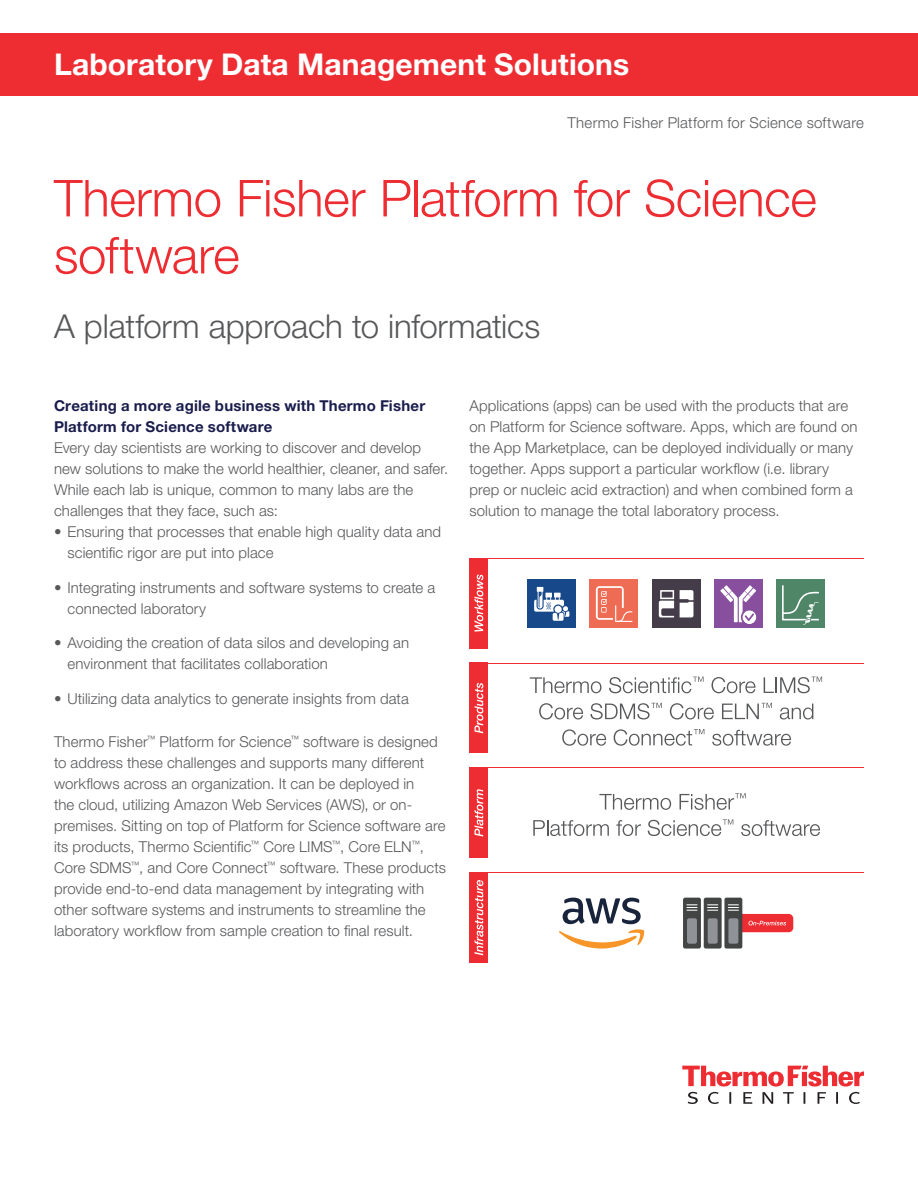
<style>
.page{position:relative;width:918px;height:1188px;background:#fff}
.page>*{position:absolute;margin:0;border:0;box-sizing:border-box;transform-origin:0 0}
.Headline{font:300 51px/57px "Helvetica Neue LT Pro";letter-spacing:-.01em;color:#ee2d33}
.Headline-2{font:300 33px "Helvetica Neue LT Pro";letter-spacing:-.005em;color:#57585a}
.Headline-3{font:700 30px "Helvetica Neue LT Pro";letter-spacing:.005em;color:#fff}
.Content_Subhead{font:300 15px/21px "Helvetica Neue LT Pro";letter-spacing:.005em;color:#57585a}
.Content_Subhead-2{font:700 15px/21px "Helvetica Neue LT Pro";letter-spacing:.015em;color:#1a1d4c}
.Technical_Eyebrow{font:300 15px "Helvetica Neue LT Pro";letter-spacing:.015em;color:#57585a}
</style>
<div class="page">
<div style="left:0;top:33px;width:918px;height:63px;background:#ee2d33"></div>
<svg style="left:682px;top:1066px;width:182px;height:38px"></svg>
<div style="left:528px;top:580px;width:48px;height:48px;background:#174889"></div>
<svg style="left:534px;top:587px;width:35px;height:34px"></svg>
<div style="left:590px;top:580px;width:48px;height:48px;background:#ee6b54"></div>
<svg style="left:596px;top:586px;width:37px;height:36px"></svg>
<div style="left:652px;top:580px;width:48px;height:48px;background:#443c49"></div>
<svg style="left:680px;top:590px;width:13px;height:27px"></svg>
<svg style="left:659px;top:590px;width:15px;height:27px"></svg>
<div style="left:714px;top:580px;width:48px;height:48px;background:#874f9d"></div>
<svg style="left:720px;top:585px;width:37px;height:39px"></svg>
<div style="left:776px;top:580px;width:49px;height:48px;background:#4f8668"></div>
<svg style="left:782px;top:585px;width:37px;height:40px"></svg>
<div style="left:469px;top:663px;width:19px;height:90px;background:#ee2d33"></div>
<div style="left:469px;top:767px;width:19px;height:91px;background:#ee2d33"></div>
<div style="left:469px;top:872px;width:19px;height:91px;background:#ee2d33"></div>
<div style="left:469px;top:558px;width:19px;height:91px;background:#ee2d33"></div>
<hr style="left:469px;top:663px;width:395px;height:1px;background:#ee2d33">
<hr style="left:469px;top:558px;width:395px;height:1px;background:#ee2d33">
<hr style="left:469px;top:767px;width:395px;height:1px;background:#ee2d33">
<hr style="left:469px;top:872px;width:395px;height:1px;background:#ee2d33">
<svg style="left:599px;top:794px;width:72px;height:16px"></svg>
<svg style="left:680px;top:793px;width:66px;height:17px"></svg>
<svg style="left:533px;top:820px;width:76px;height:16px"></svg>
<svg style="left:616px;top:820px;width:25px;height:16px"></svg>
<svg style="left:648px;top:819px;width:85px;height:17px"></svg>
<svg style="left:741px;top:820px;width:79px;height:16px"></svg>
<svg style="left:530px;top:677px;width:71px;height:16px"></svg>
<svg style="left:609px;top:677px;width:95px;height:16px"></svg>
<svg style="left:712px;top:677px;width:44px;height:16px"></svg>
<svg style="left:764px;top:677px;width:58px;height:16px"></svg>
<svg style="left:539px;top:703px;width:44px;height:16px"></svg>
<svg style="left:590px;top:703px;width:72px;height:16px"></svg>
<svg style="left:670px;top:703px;width:44px;height:16px"></svg>
<svg style="left:722px;top:703px;width:50px;height:16px"></svg>
<svg style="left:780px;top:704px;width:33px;height:15px"></svg>
<svg style="left:562px;top:729px;width:44px;height:17px"></svg>
<svg style="left:614px;top:729px;width:90px;height:17px"></svg>
<svg style="left:712px;top:730px;width:79px;height:16px"></svg>
<svg style="left:475px;top:880px;width:8px;height:75px"></svg>
<svg style="left:475px;top:789px;width:8px;height:48px"></svg>
<svg style="left:559px;top:898px;width:86px;height:51px"></svg>
<div style="left:733px;top:914px;width:60px;height:18px;background:#ee2d33;border-radius:5px"></div>
<div style="left:683px;top:898px;width:18px;height:51px;background:#434545;border-radius:2px"></div>
<svg style="left:686px;top:904px;width:11px;height:7px"></svg>
<div style="left:687px;top:918px;width:10px;height:26px;background:#8f9297;border-radius:2px"></div>
<div style="left:704px;top:898px;width:18px;height:51px;background:#434545;border-radius:2px"></div>
<svg style="left:707px;top:904px;width:11px;height:7px"></svg>
<div style="left:708px;top:918px;width:10px;height:26px;background:#8f9297;border-radius:2px"></div>
<div style="left:724px;top:898px;width:18px;height:51px;background:#434545;border-radius:2px"></div>
<svg style="left:728px;top:904px;width:11px;height:7px"></svg>
<div style="left:728px;top:918px;width:10px;height:26px;background:#8f9297;border-radius:2px"></div>
<svg style="left:748px;top:921px;width:38px;height:4px"></svg>
<svg style="left:475px;top:683px;width:8px;height:50px"></svg>
<svg style="left:475px;top:574px;width:8px;height:58px"></svg>
<p class="Headline-3" style="left:54px;top:46px;width:577px">Laboratory Data Management Solutions</p>
<p class="Technical_Eyebrow" style="left:568px;top:113px;width:298px">Thermo Fisher Platform for Science software</p>
<p class="Headline" style="left:54px;top:169px;width:764px">Thermo Fisher Platform for Science software</p>
<p class="Headline-2" style="left:54px;top:306px;width:488px">A platform approach to informatics</p>
<p class="Content_Subhead-2" style="left:54px;top:395px;width:373px">Creating a more agile business with Thermo Fisher<br>Platform for Science software</p>
<p class="Content_Subhead" style="left:54px;top:437px;width:396px">Every day scientists are working to discover and develop new solutions to make the world healthier, cleaner, and safer.<br>While each lab is unique, common to many labs are the challenges that they face, such as:</p>
<p class="Content_Subhead" style="left:68px;top:521px;width:375px;text-indent:-14px">• Ensuring that processes that enable high quality data and scientific rigor are put into place</p>
<p class="Content_Subhead" style="left:68px;top:576px;width:369px;text-indent:-14px">• Integrating instruments and software systems to create a connected laboratory</p>
<p class="Content_Subhead" style="left:68px;top:632px;width:343px;text-indent:-14px">• Avoiding the creation of data silos and developing an environment that facilitates collaboration</p>
<p class="Content_Subhead" style="left:54px;top:687px;width:356px">• Utilizing data analytics to generate insights from data</p>
<p class="Content_Subhead" style="left:54px;top:731px;width:394px">Thermo Fisher<sup>™</sup> Platform for Science<sup>™</sup> software is designed to address these challenges and supports many different workflows across an organization. It can be deployed in<br>the cloud, utilizing Amazon Web Services (AWS), or on&shy;premises. Sitting on top of Platform for Science software are its products, Thermo Scientific<sup>™</sup> Core LIMS<sup>™</sup>, Core ELN<sup>™</sup>, Core SDMS<sup>™</sup>, and Core Connect<sup>™</sup> software. These products provide end-to-end data management by integrating with other software systems and instruments to streamline the laboratory workflow from sample creation to final result.</p>
<p class="Content_Subhead" style="left:470px;top:395px;width:390px">Applications (apps) can be used with the products that are on Platform for Science software. Apps, which are found on the App Marketplace, can be deployed individually or many together. Apps support a particular workflow (i.e. library prep or nucleic acid extraction) and when combined form a solution to manage the total laboratory process.</p>
</div>
